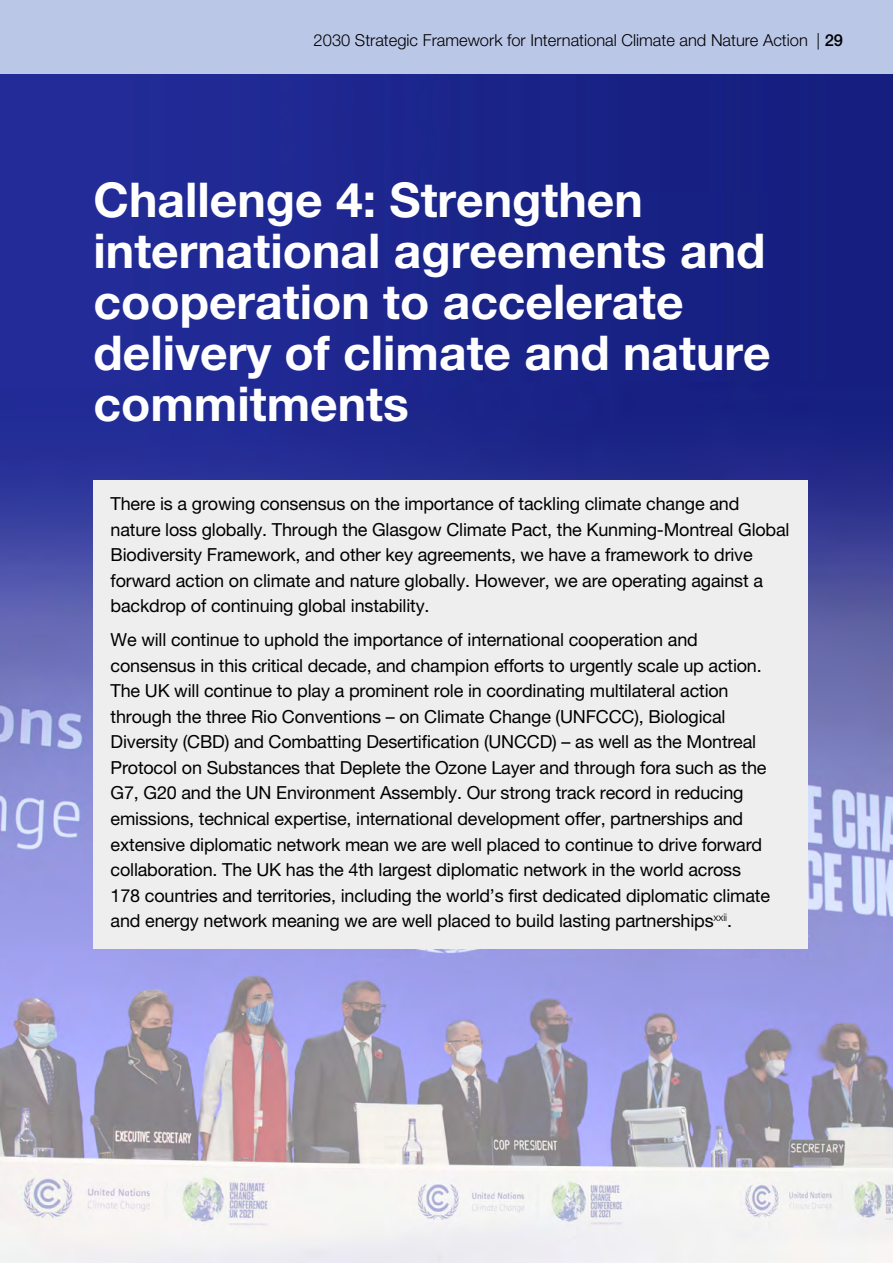
<style>
.page{position:relative;width:893px;height:1263px;background:#fff}
.page>*{position:absolute;margin:0;border:0;box-sizing:border-box;transform-origin:0 0}
.Heading_L1{font:700 48px/51px "Helvetica Neue LT Pro";color:#fff}
.Shaded_intro_text{font:18px/25.5px "Helvetica Neue LT Pro";letter-spacing:-.01em;color:#000}
.t1{font:300 16.5px "Helvetica Neue LT Pro";color:#000}
.s1{font-weight:500}
</style>
<div class="page">
<img style="left:0;top:73px;width:893px;height:1190px">
<div style="left:0;top:0;width:893px;height:73px;background:#bbc7e7"></div>
<div style="left:94px;top:481px;width:714px;height:154px;background:#efeeef"></div>
<div style="left:94px;top:617px;width:714px;height:332px;background:#efeeef"></div>
<p class="t1" style="left:314px;top:30px;width:531px">2030 Strategic Framework for International Climate and Nature Action | <span class="s1">29</span></p>
<p class="Heading_L1" style="left:94px;top:173px;width:679px">Challenge 4: Strengthen international agreements and cooperation to accelerate delivery of climate and nature commitments</p>
<p class="Shaded_intro_text" style="left:111px;top:491px;width:681px">There is a growing consensus on the importance of tackling climate change and nature loss globally. Through the Glasgow Climate Pact, the Kunming-Montreal Global Biodiversity Framework, and other key agreements, we have a framework to drive forward action on climate and nature globally. However, we are operating against a backdrop of continuing global instability.</p>
<p class="Shaded_intro_text" style="left:111px;top:627px;width:661px">We will continue to uphold the importance of international cooperation and consensus in this critical decade, and champion efforts to urgently scale up action.<br>The UK will continue to play a prominent role in coordinating multilateral action through the three Rio Conventions – on Climate Change (UNFCCC), Biological Diversity (CBD) and Combatting Desertification (UNCCD) – as well as the Montreal Protocol on Substances that Deplete the Ozone Layer and through fora such as the G7, G20 and the UN Environment Assembly. Our strong track record in reducing emissions, technical expertise, international development offer, partnerships and extensive diplomatic network mean we are well placed to continue to drive forward collaboration. The UK has the 4th largest diplomatic network in the world across 178 countries and territories, including the world’s first dedicated diplomatic climate and energy network meaning we are well placed to build lasting partnerships<sup>xxii</sup>.</p>
</div>
